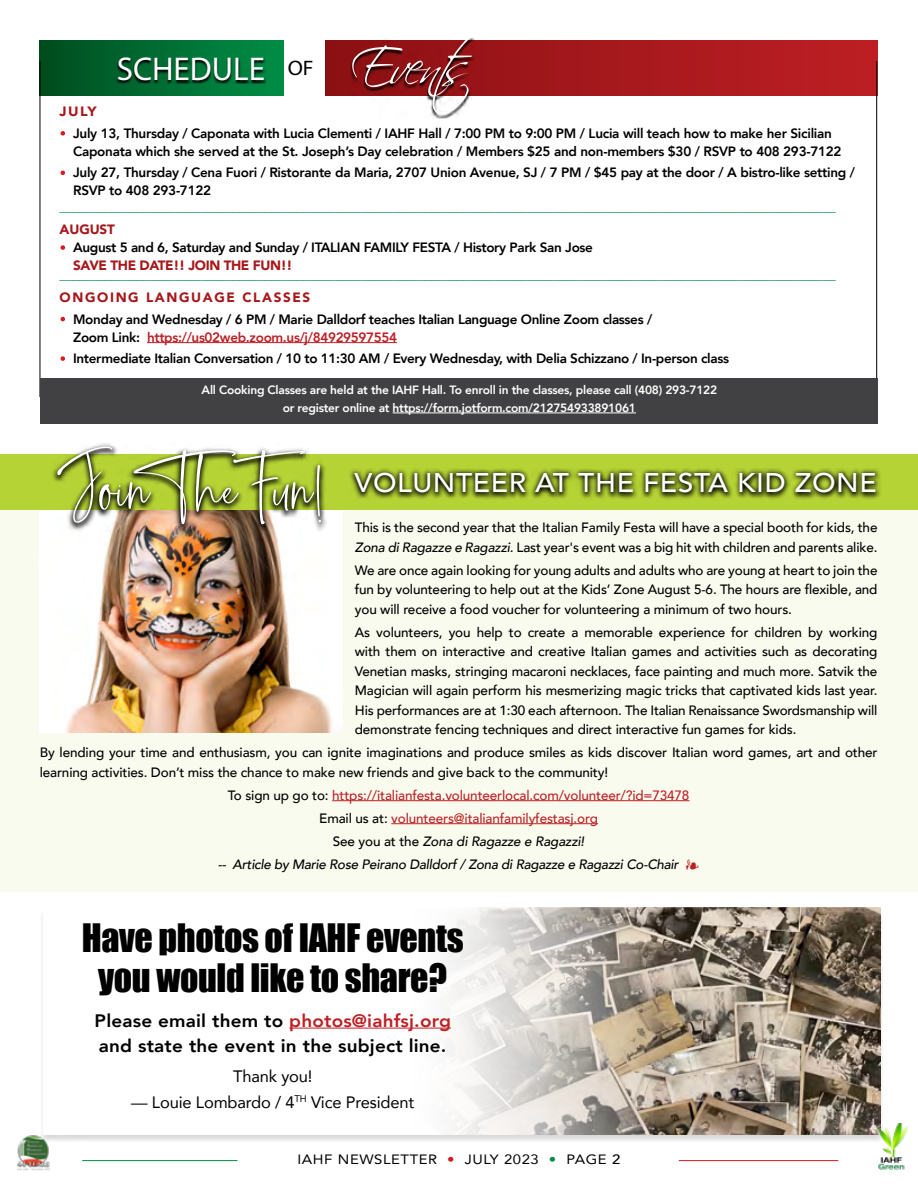
<style>
.page{position:relative;width:918px;height:1188px;background:#fff}
.page>*{position:absolute;margin:0;border:0;box-sizing:border-box;transform-origin:0 0}
.t1{font:57px "Gonestone Signature";letter-spacing:.01em;color:#fff;scale:1.05 1}
.t2{font:54px "Scriptina";letter-spacing:-.1em;color:#fff}
.t3{font:36px/40.5px "Impact";letter-spacing:-.01em;color:#000;text-align:center}
.t4{font:33px "Myriad Pro";color:#fff}
.t5{font:500 27px "Avenir";letter-spacing:.02em;color:#fff;scale:1.05 1}
.t6{font:800 18px/25.5px "Avenir";letter-spacing:.01em;color:#000;scale:1.05 1}
.t7{font:16.5px "Avenir";letter-spacing:-.01em;color:#000}
.t8{font:500 13.5px/19.5px "Avenir";letter-spacing:-.01em;color:#000}
.t9{font:800 13.5px/18px "Avenir";letter-spacing:-.02em;color:#000}
.t10{font:800 13.5px "Avenir";color:#008c44}
.t11{font:500 13.5px/23px "Avenir";letter-spacing:-.01em;color:#be1f24;text-align:center}
.t12{font:13.5px "Avenir";letter-spacing:.04em;color:#000;scale:1.1 1}
.t13{font:900 13.5px "Avenir";letter-spacing:.12em;color:#a5181c}
.t14{font:900 13.5px "Avenir";letter-spacing:.12em;color:#a5181c;scale:1.05 1}
.t15{font:800 12px/18px "Avenir";letter-spacing:-.02em;color:#fff;text-align:center}
.s1{font-weight:400;font-size:12.75px;color:#fff}
.s2{font-weight:900;color:#a5181c}
.s3{color:#be1f24}
.s4{font-style:italic}
.s5{color:#000}
.s6{font-style:italic;color:#000}
.s7{font-family:"Minion Pro";font-weight:700}
.s8{color:#d71920}
.s9{color:#008c44}
.s10{font-weight:500}
</style>
<div class="page">
<hr style="left:147px;top:342px;width:250px;height:1px;background:#be1f24">
<svg style="left:325px;top:40px;width:553px;height:56px;background:#a9191d"></svg>
<div style="left:40px;top:40px;width:243px;height:56px;background:linear-gradient(to right,#004c1f,#008e46)"></div>
<svg style="left:117px;top:57px;width:149px;height:27px;background:#005427"></svg>
<svg style="left:350px;top:38px;width:125px;height:81px"></svg>
<hr style="left:40px;top:61px;width:1px;height:336px;background:#000">
<hr style="left:876px;top:61px;width:1px;height:345px;background:#000">
<div style="left:40px;top:378px;width:838px;height:45px;background:#414042"></div>
<hr style="left:393px;top:413px;width:243px;height:1px;background:#fff">
<div style="left:0;top:454px;width:918px;height:438px;background:#f8fbee"></div>
<hr style="left:332px;top:800px;width:357px;height:1px;background:#be1f24">
<hr style="left:391px;top:823px;width:207px;height:1px;background:#be1f24">
<img style="left:40px;top:454px;width:302px;height:279px">
<div style="left:0;top:455px;width:918px;height:55px;background:#b5d334"></div>
<svg style="left:350px;top:468px;width:531px;height:32px"></svg>
<svg style="left:51px;top:443px;width:276px;height:90px"></svg>
<div style="left:40px;top:909px;width:844px;height:234px;background:#000;opacity:.15"></div>
<div style="left:43px;top:908px;width:837px;height:227px;background:#fff"></div>
<hr style="left:289px;top:1028px;width:162px;height:1px;background:#be1f24">
<img style="left:402px;top:908px;width:478px;height:227px">
<img style="left:877px;top:1124px;width:31px;height:46px">
<hr style="left:82px;top:1160px;width:155px;height:1px;background:#008c44">
<hr style="left:679px;top:1160px;width:159px;height:1px;background:#d71920">
<img style="left:16px;top:1134px;width:35px;height:37px">
<h2 class="t2" style="left:351px;top:34px;width:124px">Events</h2>
<h3 class="t4" style="left:117px;top:49px;width:198px">SCHEDULE <sup>OF</sup></h3>
<p class="t14" style="left:60px;top:100px;width:37px">JULY</p>
<p class="t9" style="left:73px;top:124px;width:770px;text-indent:-14px"><span class="s1">•</span> July 13, Thursday / Caponata with Lucia Clementi / IAHF Hall / 7:00 PM to 9:00 PM / Lucia will teach how to make her Sicilian<br>Caponata which she served at the St. Joseph’s Day celebration / Members $25 and non-members $30 / RSVP to 408 293-7122</p>
<p class="t9" style="left:73px;top:164px;width:784px;text-indent:-14px"><span class="s1">•</span> July 27, Thursday / Cena Fuori / Ristorante da Maria, 2707 Union Avenue, SJ / 7 PM / $45 pay at the door / A bistro-like setting /<br>RSVP to 408 293-7122</p>
<p class="t10" style="left:60px;top:196px;width:778px">_________________________________________________________________________________________________________________________</p>
<p class="t13" style="left:60px;top:218px;width:57px">AUGUST</p>
<p class="t9" style="left:73px;top:238px;width:521px;text-indent:-14px"><span class="s1">•</span> August 5 and 6, Saturday and Sunday / ITALIAN FAMILY FESTA / History Park San Jose<br><span class="s2">SAVE THE DATE!! JOIN THE FUN!!</span></p>
<p class="t10" style="left:60px;top:264px;width:778px">_________________________________________________________________________________________________________________________</p>
<p class="t13" style="left:60px;top:286px;width:252px">ONGOING LANGUAGE CLASSES</p>
<p class="t9" style="left:73px;top:310px;width:581px;text-indent:-14px"><span class="s1">•</span> Monday and Wednesday / 6 PM / Marie Dalldorf teaches Italian Language Online Zoom classes /<br>Zoom Link: <span class="s3">https://us02web.zoom.us/j/84929597554</span></p>
<p class="t9" style="left:60px;top:349px;width:671px"><span class="s1">•</span> Intermediate Italian Conversation / 10 to 11:30 AM / Every Wednesday, with Delia Schizzano / In-person class</p>
<p class="t15" style="left:202px;top:381px;width:517px">All Cooking Classes are held at the IAHF Hall. To enroll in the classes, please call (408) 293-7122 or register online at https://form.jotform.com/212754933891061</p>
<h1 class="t1" style="left:72px;top:462px;width:246px">Join The Fun!</h1>
<h3 class="t5" style="left:355px;top:459px;width:499px">VOLUNTEER AT THE FESTA KID ZONE</h3>
<p class="t8" style="left:355px;top:517px;width:524px">This is the second year that the Italian Family Festa will have a special booth for kids, the<br><span class="s4">Zona di Ragazze e Ragazzi.</span> Last year's event was a big hit with children and parents alike.</p>
<p class="t8" style="left:355px;top:559px;width:524px;text-align:justify">We are once again looking for young adults and adults who are young at heart to join the fun by volunteering to help out at the Kids’ Zone August 5-6. The hours are flexible, and you will receive a food voucher for volunteering a minimum of two hours.</p>
<p class="t8" style="left:355px;top:621px;width:524px;text-align:justify">As volunteers, you help to create a memorable experience for children by working with them on interactive and creative Italian games and activities such as decorating Venetian masks, stringing macaroni necklaces, face painting and much more. Satvik the Magician will again perform his mesmerizing magic tricks that captivated kids last year.<br>His performances are at 1:30 each afternoon. The Italian Renaissance Swordsmanship will demonstrate fencing techniques and direct interactive fun games for kids.</p>
<p class="t8" style="left:40px;top:742px;width:839px">By lending your time and enthusiasm, you can ignite imaginations and produce smiles as kids discover Italian word games, art and other learning activities. Don’t miss the chance to make new friends and give back to the community!</p>
<p class="t11" style="left:218px;top:783px;width:483px"><span class="s5">To sign up go to:</span> https://italianfesta.volunteerlocal.com/volunteer/?id=73478<br><span class="s5">Email us at:</span> volunteers@italianfamilyfestasj.org<br><span class="s5">See you at the</span> <span class="s6">Zona di Ragazze e Ragazzi!<br>-- Article by Marie Rose Peirano Dalldorf / Zona di Ragazze e Ragazzi Co-Chair</span> <span class="s7">❧</span></p>
<h3 class="t3" style="left:82px;top:916px;width:383px">Have photos of IAHF events you would like to share?</h3>
<h3 class="t6" style="left:95px;top:1008px;width:341px">Please email them to <span class="s3">photos@iahfsj.org </span>and state the event in the subject line.</h3>
<p class="t7" style="left:233px;top:1063px;width:81px">Thank you!</p>
<p class="t7" style="left:131px;top:1089px;width:285px">— Louie Lombardo / 4<sup>TH</sup> Vice President</p>
<p class="t12" style="left:297px;top:1149px;width:295px">IAHF NEWSLETTER <span class="s8">•</span> JULY 2023 <span class="s9">•</span> PAGE <span class="s10">2</span></p>
</div>
